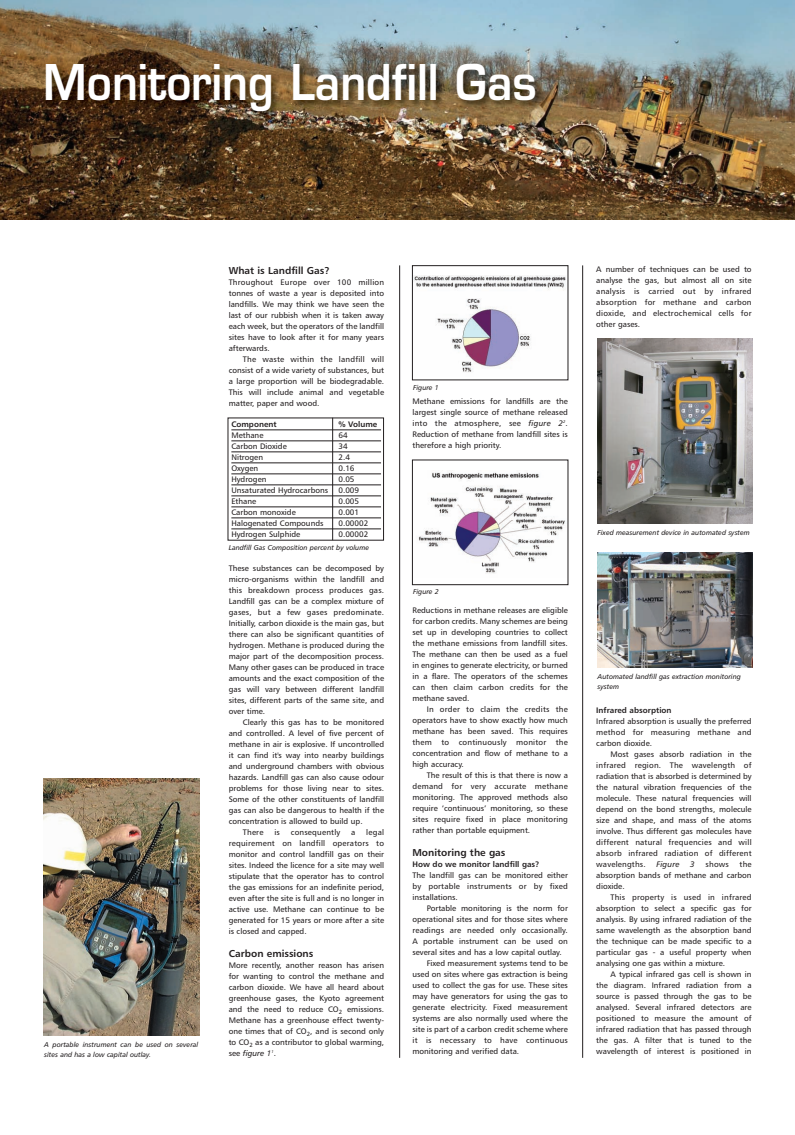
<style>
.page{position:relative;width:795px;height:1135px;background:#fff}
.page>*{position:absolute;margin:0;border:0;box-sizing:border-box;transform-origin:0 0}
.t1{font:600 48px "Eurostile";color:#fff;scale:.9 1}
.t2{font:10px "Humanist 777 BT Bold B";color:#231f20}
.t3{font:8px/11px "Humanist 777 BT Roman B";color:#231f20;text-align:justify}
.t4{font:8px "Humanist 777 BT Bold B";color:#231f20}
.t5{font:8px "Humanist 777 BT Roman B";letter-spacing:.025em;color:#231f20}
.t6{font:8px "Humanist 777 BT Italic B";letter-spacing:.01em;color:#231f20}
.t7{font:7px/10px "Humanist 777 BT Italic B";color:#231f20}
.s1{font-family:"Humanist 777 BT Roman B"}
.s2{font-family:"Humanist 777 BT Italic B"}
</style>
<div class="page">
<img style="left:0;top:0;width:794px;height:1058px">
<h1 class="t1" style="left:43px;top:64px;width:549px">Monitoring Landfill Gas</h1>
<p class="t7" style="left:44px;top:1040px;width:155px">A portable instrument can be used on several sites and has a low capital outlay.</p>
<p class="t2" style="left:229px;top:266px;width:102px">What is Landfill Gas?</p>
<p class="t3" style="left:229px;top:277px;width:157px">Throughout Europe over 100 million tonnes of waste a year is deposited into landfills. We may think we have seen the last of our rubbish when it is taken away each week, but the operators of the landfill sites have to look after it for many years afterwards.</p>
<p class="t3" style="left:229px;top:354px;width:157px;text-indent:14px">The waste within the landfill will consist of a wide variety of substances, but a large proportion will be biodegradable.<br>This will include animal and vegetable matter, paper and wood.</p>
<p class="t4" style="left:231px;top:420px;width:47px">Component</p>
<p class="t4" style="left:338px;top:420px;width:40px">% Volume</p>
<p class="t3" style="left:231px;top:430px;width:34px">Methane</p>
<p class="t3" style="left:338px;top:430px;width:11px">64</p>
<p class="t3" style="left:231px;top:441px;width:57px">Carbon Dioxide</p>
<p class="t3" style="left:338px;top:441px;width:11px">34</p>
<p class="t3" style="left:231px;top:452px;width:33px">Nitrogen</p>
<p class="t3" style="left:338px;top:452px;width:13px">2.4</p>
<p class="t3" style="left:231px;top:463px;width:28px">Oxygen</p>
<p class="t3" style="left:338px;top:463px;width:18px">0.16</p>
<p class="t3" style="left:231px;top:474px;width:37px">Hydrogen</p>
<p class="t3" style="left:338px;top:474px;width:18px">0.05</p>
<p class="t3" style="left:231px;top:485px;width:98px">Unsaturated Hydrocarbons</p>
<p class="t3" style="left:338px;top:485px;width:22px">0.009</p>
<p class="t3" style="left:231px;top:496px;width:26px">Ethane</p>
<p class="t3" style="left:338px;top:496px;width:22px">0.005</p>
<p class="t3" style="left:231px;top:507px;width:66px">Carbon monoxide</p>
<p class="t3" style="left:338px;top:507px;width:22px">0.001</p>
<p class="t3" style="left:231px;top:518px;width:94px">Halogenated Compounds</p>
<p class="t3" style="left:338px;top:518px;width:31px">0.00002</p>
<p class="t3" style="left:231px;top:529px;width:70px">Hydrogen Sulphide</p>
<p class="t3" style="left:338px;top:529px;width:31px">0.00002</p>
<p class="t7" style="left:229px;top:543px;width:142px">Landfill Gas Composition percent by volume</p>
<p class="t3" style="left:229px;top:563px;width:157px">These substances can be decomposed by micro-organisms within the landfill and this breakdown process produces gas.<br>Landfill gas can be a complex mixture of gases, but a few gases predominate.<br>Initially, carbon dioxide is the main gas, but there can also be significant quantities of hydrogen. Methane is produced during the major part of the decomposition process.<br>Many other gases can be produced in trace amounts and the exact composition of the gas will vary between different landfill sites, different parts of the same site, and over time.</p>
<p class="t3" style="left:243px;top:717px;width:143px">Clearly this gas has to be monitored</p>
<p class="t3" style="left:229px;top:728px;width:157px">and controlled. A level of five percent of</p>
<p class="t3" style="left:229px;top:739px;width:157px">methane in air is explosive. If uncontrolled</p>
<p class="t3" style="left:229px;top:750px;width:157px">it can find it's way into nearby buildings</p>
<p class="t3" style="left:229px;top:761px;width:157px">and underground chambers with obvious</p>
<p class="t3" style="left:229px;top:772px;width:157px">hazards. Landfill gas can also cause odour</p>
<p class="t3" style="left:229px;top:783px;width:157px">problems for those living near to sites.</p>
<p class="t3" style="left:229px;top:794px;width:157px">Some of the other constituents of landfill</p>
<p class="t3" style="left:229px;top:805px;width:157px">gas can also be dangerous to health if the</p>
<p class="t3" style="left:229px;top:816px;width:135px">concentration is allowed to build up.</p>
<p class="t3" style="left:243px;top:827px;width:22px">There</p>
<p class="t3" style="left:274px;top:827px;width:7px">is</p>
<p class="t5" style="left:290px;top:829px;width:51px">consequently</p>
<p class="t3" style="left:351px;top:827px;width:6px">a</p>
<p class="t3" style="left:229px;top:827px;width:157px;text-indent:137px">legal requirement on landfill operators to monitor and control landfill gas on their sites. Indeed the licence for a site may well stipulate that the operator has to control the gas emissions for an indefinite period, even after the site is full and is no longer in active use. Methane can continue to be generated for 15 years or more after a site is closed and capped.</p>
<p class="t2" style="left:229px;top:949px;width:86px">Carbon emissions</p>
<p class="t3" style="left:228px;top:960px;width:157px">More recently, another reason has arisen for wanting to control the methane and carbon dioxide. We have all heard about greenhouse gases, the Kyoto agreement and the need to reduce CO<sub>2</sub> emissions.<br>Methane has a greenhouse effect twenty&shy;one times that of CO<sub>2</sub>, and is second only to CO<sub>2</sub> as a contributor to global warming,</p>
<p class="t6" style="left:228px;top:1050px;width:49px"><span class="s1">see</span> figure 1<sup>1</sup><span class="s1">.</span></p>
<p class="t7" style="left:413px;top:383px;width:27px">Figure 1</p>
<p class="t3" style="left:412px;top:396px;width:157px">Methane emissions for landfills are the largest single source of methane released into the atmosphere, see <span class="s2">figure 2</span><sup>2</sup>.<br>Reduction of methane from landfill sites is therefore a high priority.</p>
<p class="t7" style="left:413px;top:587px;width:27px">Figure 2</p>
<p class="t3" style="left:412px;top:605px;width:157px">Reductions in methane releases are eligible for carbon credits. Many schemes are being set up in developing countries to collect the methane emissions from landfill sites.<br>The methane can then be used as a fuel in engines to generate electricity, or burned in a flare. The operators of the schemes can then claim carbon credits for the methane saved.</p>
<p class="t3" style="left:412px;top:704px;width:157px;text-indent:14px">In order to claim the credits the operators have to show exactly how much methane has been saved. This requires them to continuously monitor the concentration and flow of methane to a high accuracy.</p>
<p class="t3" style="left:412px;top:770px;width:157px;text-indent:14px">The result of this is that there is now a demand for very accurate methane monitoring. The approved methods also require ‘continuous’ monitoring, so these sites require fixed in place monitoring rather than portable equipment.</p>
<p class="t2" style="left:412px;top:848px;width:94px">Monitoring the gas</p>
<p class="t4" style="left:412px;top:861px;width:128px">How do we monitor landfill gas?</p>
<p class="t3" style="left:412px;top:870px;width:157px">The landfill gas can be monitored either by portable instruments or by fixed installations.</p>
<p class="t3" style="left:426px;top:903px;width:143px">Portable monitoring is the norm for</p>
<p class="t3" style="left:412px;top:914px;width:157px">operational sites and for those sites where</p>
<p class="t3" style="left:412px;top:925px;width:157px">readings are needed only occasionally.</p>
<p class="t3" style="left:412px;top:936px;width:157px">A portable instrument can be used on</p>
<p class="t3" style="left:412px;top:947px;width:151px">several sites and has a low capital outlay.</p>
<p class="t3" style="left:426px;top:958px;width:143px">Fixed measurement systems tend to be</p>
<p class="t3" style="left:412px;top:969px;width:157px">used on sites where gas extraction is being</p>
<p class="t3" style="left:412px;top:980px;width:157px">used to collect the gas for use. These sites</p>
<p class="t3" style="left:412px;top:991px;width:157px">may have generators for using the gas to</p>
<p class="t3" style="left:412px;top:1002px;width:157px">generate electricity. Fixed measurement</p>
<p class="t3" style="left:412px;top:1013px;width:157px">systems are also normally used where the</p>
<p class="t3" style="left:412px;top:1024px;width:157px">site is part of a carbon credit scheme where</p>
<p class="t5" style="left:412px;top:1037px;width:157px">it is necessary to have continuous</p>
<p class="t3" style="left:412px;top:1046px;width:108px">monitoring and verified data.</p>
<p class="t3" style="left:596px;top:265px;width:157px">A number of techniques can be used to analyse the gas, but almost all on site analysis is carried out by infrared absorption for methane and carbon dioxide, and electrochemical cells for other gases.</p>
<p class="t7" style="left:597px;top:528px;width:154px">Fixed measurement device in automated system</p>
<p class="t7" style="left:597px;top:672px;width:145px">Automated landfill gas extraction monitoring system</p>
<p class="t4" style="left:596px;top:706px;width:77px">Infrared absorption</p>
<p class="t3" style="left:596px;top:716px;width:157px">Infrared absorption is usually the preferred method for measuring methane and carbon dioxide.</p>
<p class="t3" style="left:596px;top:749px;width:157px;text-indent:14px">Most gases absorb radiation in the infrared region. The wavelength of radiation that is absorbed is determined by the natural vibration frequencies of the molecule. These natural frequencies will depend on the bond strengths, molecule size and shape, and mass of the atoms involve. Thus different gas molecules have different natural frequencies and will absorb infrared radiation of different wavelengths.</p>
<p class="t3" style="left:596px;top:859px;width:157px;text-indent:143px">the absorption bands of methane and carbon dioxide.</p>
<p class="t3" style="left:596px;top:892px;width:157px;text-indent:14px">This property is used in infrared absorption to select a specific gas for analysis. By using infrared radiation of the same wavelength as the absorption band the technique can be made specific to a particular gas - a useful property when analysing one gas within a mixture.</p>
<p class="t3" style="left:596px;top:969px;width:157px;text-indent:14px">A typical infrared gas cell is shown in the diagram. Infrared radiation from a source is passed through the gas to be analysed. Several infrared detectors are positioned to measure the amount of infrared radiation that has passed through the gas. A filter that is tuned to the wavelength of interest is positioned in</p>
<p class="t6" style="left:656px;top:860px;width:25px">Figure</p>
<p class="t6" style="left:690px;top:860px;width:6px">3</p>
<p class="t3" style="left:705px;top:859px;width:25px">shows</p>
</div>
